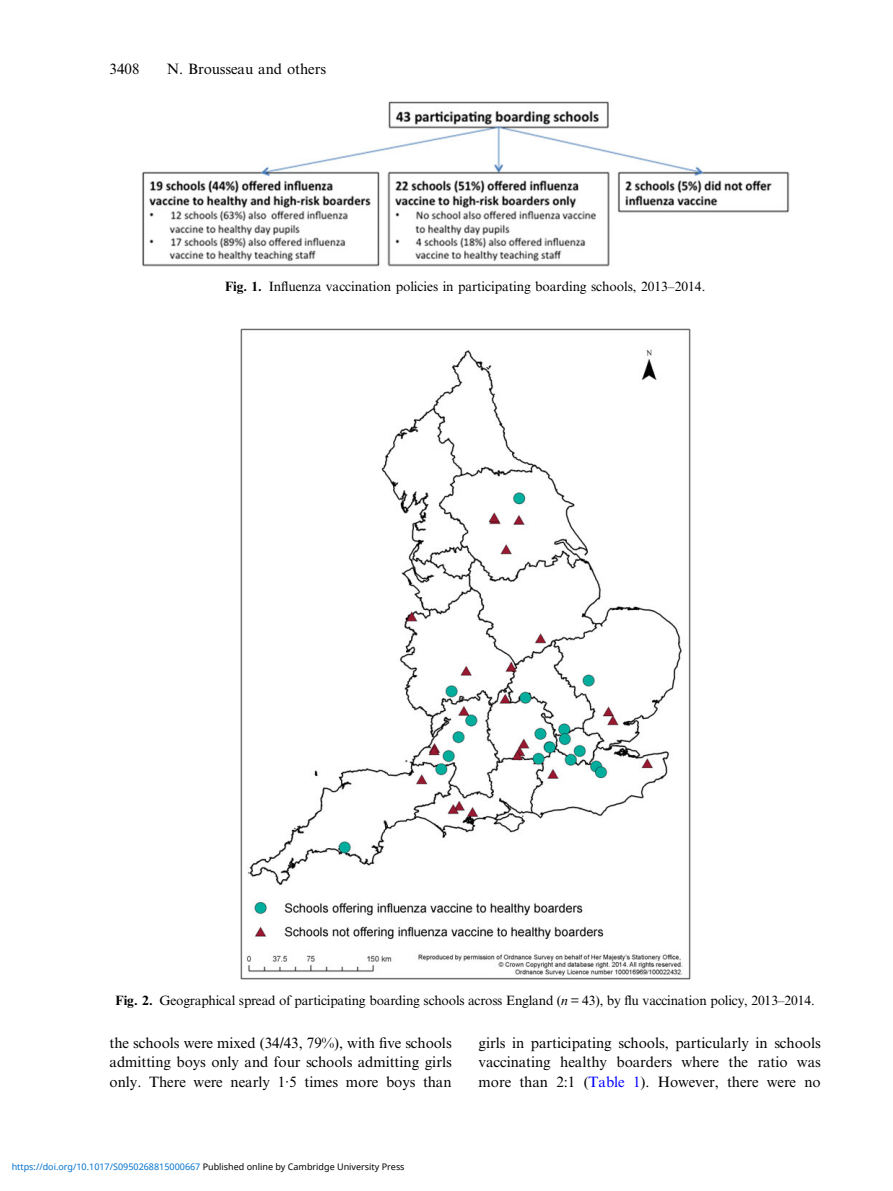
<style>
.page{position:relative;width:893px;height:1191px;background:#fff}
.page>*{position:absolute;margin:0;border:0;box-sizing:border-box;transform-origin:0 0}
.t1{font:15px/19.5px "Adv TT2 a 1 c 7 c 1 f";color:#000;text-align:justify}
.t2{font:13.5px "Adv TT2 a 1 c 7 c 1 f";color:#000}
.t3{font:9px "Noto Sans";color:#0172cf}
.s1{font-family:"Adv TT532 d 99 f 6.B"}
.s2{font-family:"Adv TT2 a 1 c 7 c 1 f+fb"}
.s3{font-style:inherit}
.s4{font-family:"Adv T Tbf 56 cded.I"}
.s5{color:#00f}
.s6{color:#000}
</style>
<div class="page">
<img style="left:142px;top:101px;width:647px;height:165px">
<img style="left:240px;top:329px;width:450px;height:650px">
<p class="t1" style="left:110px;top:61px;width:32px">3408</p>
<p class="t1" style="left:167px;top:61px;width:161px">N. Brousseau and others</p>
<p class="t2" style="left:225px;top:282px;width:482px"><span class="s1">Fig. 1.</span> In<span class="s2">fl</span>uenza vaccination policies in participating boarding schools, 2013<span class="s3">–</span>2014.</p>
<p class="t2" style="left:116px;top:994px;width:700px"><span class="s1">Fig. 2.</span> Geographical spread of participating boarding schools across England (<span class="s4">n</span> = 43), by <span class="s2">fl</span>u vaccination policy, 2013<span class="s3">–</span>2014.</p>
<p class="t1" style="left:110px;top:1034px;width:344px">the schools were mixed (34/43, 79%), with <span class="s2">fi</span>ve schools admitting boys only and four schools admitting girls only. There were nearly 1·5 times more boys than</p>
<p class="t1" style="left:479px;top:1034px;width:344px">girls in participating schools, particularly in schools vaccinating healthy boarders where the ratio was more than 2:1 (<span class="s5">Table 1</span>). However, there were no</p>
<p class="t3" style="left:12px;top:1160px;width:394px">https://doi.org/10.1017/S0950268815000667 <span class="s6">Published online by Cambridge University Press</span></p>
</div>
